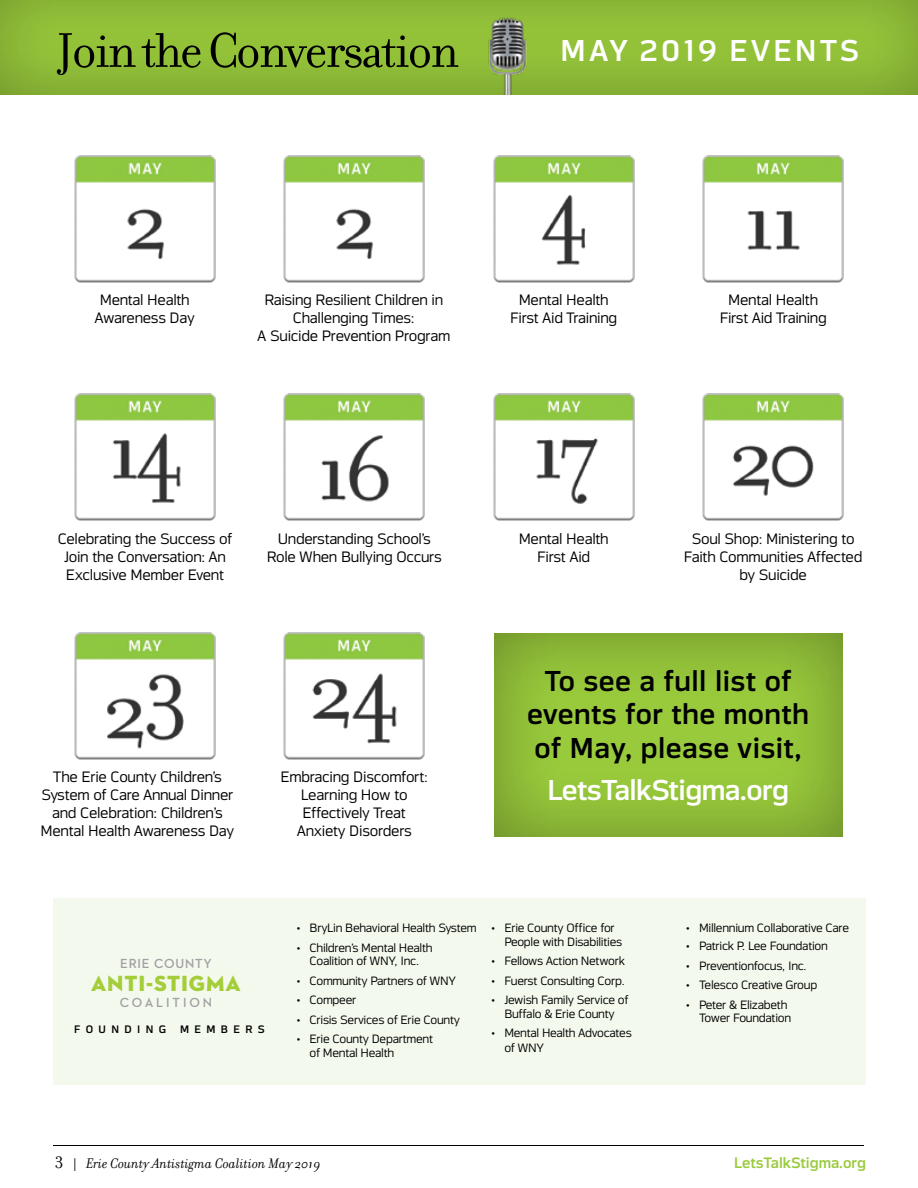
<style>
.page{position:relative;width:918px;height:1188px;background:#fff}
.page>*{position:absolute;margin:0;border:0;box-sizing:border-box;transform-origin:0 0}
.t1{font:52.5px "Filosofia";letter-spacing:-.04em;color:#000}
.t2{font:500 30px "Endzone Sans";letter-spacing:.11em;color:#fff}
.t3{font:500 28.65px/33.8px "Endzone Sans";letter-spacing:.015em;color:#000;text-align:center}
.t4{font:500 28.65px "Endzone Sans";letter-spacing:-.02em;color:#fff}
.t5{font:22.35px "Neutraface 2 Display Titling";letter-spacing:.04em;color:#a4ce39}
.t6{font:300 15px/18px "Endzone Sans";letter-spacing:-.02em;color:#000;text-align:center}
.t7{font:italic 15px "Filosofia";color:#000}
.t8{font:500 15px "Endzone Sans";color:#99ca3c}
.t9{font:700 13.35px "Neutraface 2 Display";letter-spacing:.06em;color:#a1a1a4}
.t10{font:700 13.35px "Neutraface 2 Display";letter-spacing:.22em;color:#a1a1a4}
.t11{font:300 12px/13.5px "Endzone Sans";letter-spacing:-.025em;color:#000}
.t12{font:500 10.8px "Endzone Sans";letter-spacing:.5em;color:#000}
.s1{font-style:normal;font-size:18px}
</style>
<div class="page">
<hr style="left:52px;top:1143px;width:814px;height:3px;background:#000;opacity:.32">
<div style="left:53px;top:898px;width:813px;height:186px;background:#f4f9ed"></div>
<img style="left:74px;top:155px;width:142px;height:128px">
<img style="left:74px;top:393px;width:142px;height:128px">
<img style="left:74px;top:632px;width:142px;height:128px">
<img style="left:283px;top:155px;width:142px;height:128px">
<img style="left:283px;top:393px;width:142px;height:128px">
<img style="left:283px;top:632px;width:142px;height:128px">
<img style="left:493px;top:155px;width:142px;height:128px">
<img style="left:493px;top:393px;width:142px;height:128px">
<img style="left:702px;top:155px;width:142px;height:128px">
<img style="left:702px;top:393px;width:142px;height:128px">
<div style="left:492px;top:630px;width:351px;height:207px;background:#000;opacity:.32"></div>
<div style="left:0;top:0;width:918px;height:97px;background:#000;opacity:.32"></div>
<img style="left:465px;top:4px;width:86px;height:91px">
<h1 class="t1" style="left:56px;top:21px;width:404px">JointheConversation</h1>
<h2 class="t2" style="left:561px;top:34px;width:300px">MAY 2019 EVENTS</h2>
<p class="t6" style="left:95px;top:291px;width:102px">Mental Health<br>Awareness Day</p>
<p class="t6" style="left:257px;top:291px;width:195px">Raising Resilient Children in<br>Challenging Times:<br>A Suicide Prevention Program</p>
<p class="t6" style="left:510px;top:291px;width:109px">Mental Health<br>First Aid Training</p>
<p class="t6" style="left:720px;top:291px;width:109px">Mental Health<br>First Aid Training</p>
<p class="t6" style="left:58px;top:529px;width:176px">Celebrating the Success of<br>Join the Conversation: An<br>Exclusive Member Event</p>
<p class="t6" style="left:267px;top:529px;width:177px">Understanding School’s<br>Role When Bullying Occurs</p>
<p class="t6" style="left:519px;top:529px;width:92px">Mental Health<br>First Aid</p>
<p class="t6" style="left:684px;top:529px;width:180px">Soul Shop: Ministering to<br>Faith Communities Affected by Suicide</p>
<p class="t6" style="left:41px;top:768px;width:195px">The Erie County Children’s<br>System of Care Annual Dinner and Celebration: Children’s<br>Mental Health Awareness Day</p>
<p class="t6" style="left:281px;top:768px;width:149px">Embracing Discomfort:<br>Learning How to<br>Effectively Treat<br>Anxiety Disorders</p>
<h3 class="t3" style="left:527px;top:664px;width:283px">To see a full list of events for the month of May, please visit,</h3>
<h3 class="t4" style="left:547px;top:775px;width:243px">LetsTalkStigma.org</h3>
<p class="t9" style="left:120px;top:956px;width:93px">ERIE COUNTY</p>
<h3 class="t5" style="left:91px;top:970px;width:151px">ANTI-STIGMA</h3>
<p class="t10" style="left:120px;top:995px;width:94px">COALITION</p>
<p class="t12" style="left:74px;top:1023px;width:94px">FOUNDING</p>
<p class="t12" style="left:180px;top:1023px;width:86px">MEMBERS</p>
<p class="t11" style="left:296px;top:921px;width:182px">• BryLin Behavioral Health System</p>
<p class="t11" style="left:296px;top:941px;width:138px;text-align:center">• Children’s Mental Health<br>Coalition of WNY, Inc.</p>
<p class="t11" style="left:296px;top:974px;width:162px">• Community Partners of WNY</p>
<p class="t11" style="left:296px;top:993px;width:62px">• Compeer</p>
<p class="t11" style="left:296px;top:1013px;width:165px">• Crisis Services of Erie County</p>
<p class="t11" style="left:310px;top:1032px;width:125px;text-indent:-14px">• Erie County Department of Mental Health</p>
<p class="t11" style="left:504px;top:921px;width:119px;text-indent:-14px">• Erie County Office for<br>People with Disabilities</p>
<p class="t11" style="left:491px;top:954px;width:136px">• Fellows Action Network</p>
<p class="t11" style="left:491px;top:974px;width:135px">• Fuerst Consulting Corp.</p>
<p class="t11" style="left:491px;top:993px;width:139px;text-align:center">• Jewish Family Service of<br>Buffalo &amp; Erie County</p>
<p class="t11" style="left:504px;top:1026px;width:129px;line-height:15px;text-indent:-14px">• Mental Health Advocates of WNY</p>
<p class="t11" style="left:686px;top:921px;width:165px">• Millennium Collaborative Care</p>
<p class="t11" style="left:686px;top:939px;width:144px">• Patrick P. Lee Foundation</p>
<p class="t11" style="left:686px;top:959px;width:123px">• Preventionfocus, Inc.</p>
<p class="t11" style="left:686px;top:978px;width:133px">• Telesco Creative Group</p>
<p class="t11" style="left:699px;top:998px;width:94px;text-indent:-14px">• Peter &amp; Elizabeth<br>Tower Foundation</p>
<p class="t7" style="left:55px;top:1155px;width:267px"><span class="s1">3 |</span> Erie County Antistigma Coalition May 2019</p>
<p class="t8" style="left:734px;top:1154px;width:133px">LetsTalkStigma.org</p>
</div>
